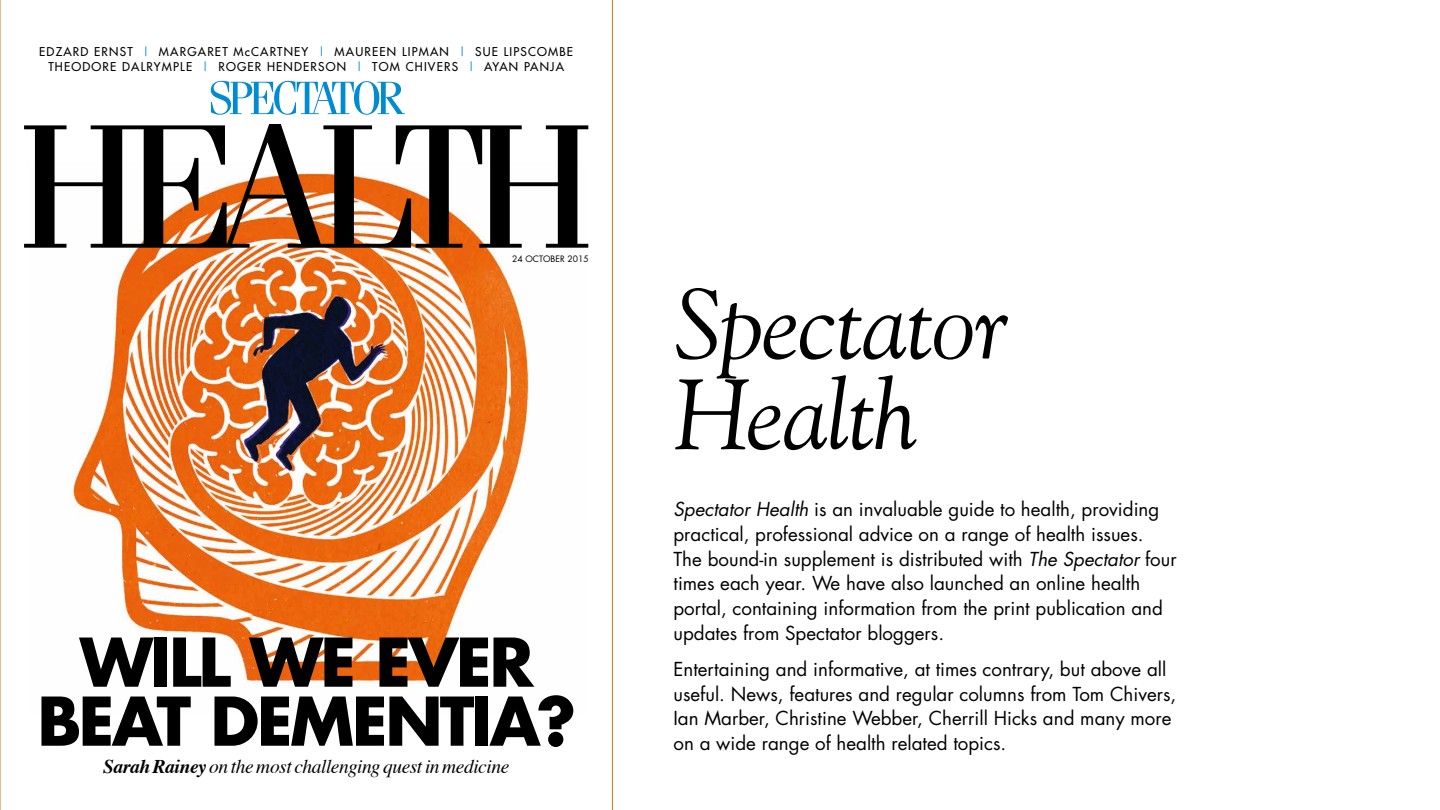
<style>
.page{position:relative;width:1440px;height:810px;background:#fff}
.page>*{position:absolute;margin:0;border:0;box-sizing:border-box;transform-origin:0 0}
.t1{font:italic 99px/90.4px "Goudy";letter-spacing:-.015em;color:#000}
.t2{font:700 65.25px/59px "Futura";letter-spacing:-.04em;color:#000;text-align:center}
.t3{font:italic 19.42px "Times";letter-spacing:-.025em;color:#000}
.t4{font:18.75px/24.8px "Futura";color:#000}
.t5{font:11.85px/15.1px "Futura";letter-spacing:.1em;color:#000;text-align:center}
.t6{font:8.62px "Futura";color:#000}
.s1{font-weight:700}
.s2{font-style:italic}
</style>
<div class="page">
<svg style="left:0;top:0;width:613px;height:810px"></svg>
<p class="t5" style="left:39px;top:44px;width:535px">EDZARD ERNST <sup>|</sup> MARGARET McCARTNEY <sup>|</sup> MAUREEN LIPMAN <sup>|</sup> SUE LIPSCOMBE<br>THEODORE DALRYMPLE <sup>|</sup> ROGER HENDERSON <sup>|</sup> TOM CHIVERS <sup>|</sup> AYAN PANJA</p>
<p class="t6" style="left:512px;top:253px;width:78px">24 OCTOBER 2015</p>
<h2 class="t2" style="left:37px;top:632px;width:540px">WILL WE EVER<br>BEAT DEMENTIA?</h2>
<p class="t3" style="left:103px;top:749px;width:408px"><span class="s1">Sarah Rainey</span> on the most challenging quest in medicine</p>
<h1 class="t1" style="left:674px;top:279px;width:336px">Spectator<br>Health</h1>
<p class="t4" style="left:674px;top:497px;width:505px"><span class="s2">Spectator Health</span> is an invaluable guide to health, providing practical, professional advice on a range of health issues.<br>The bound-in supplement is distributed with <span class="s2">The Spectator</span> four times each year. We have also launched an online health portal, containing information from the print publication and updates from Spectator bloggers.</p>
<p class="t4" style="left:674px;top:657px;width:504px">Entertaining and informative, at times contrary, but above all useful. News, features and regular columns from Tom Chivers, Ian Marber, Christine Webber, Cherrill Hicks and many more on a wide range of health related topics.</p>
</div>
